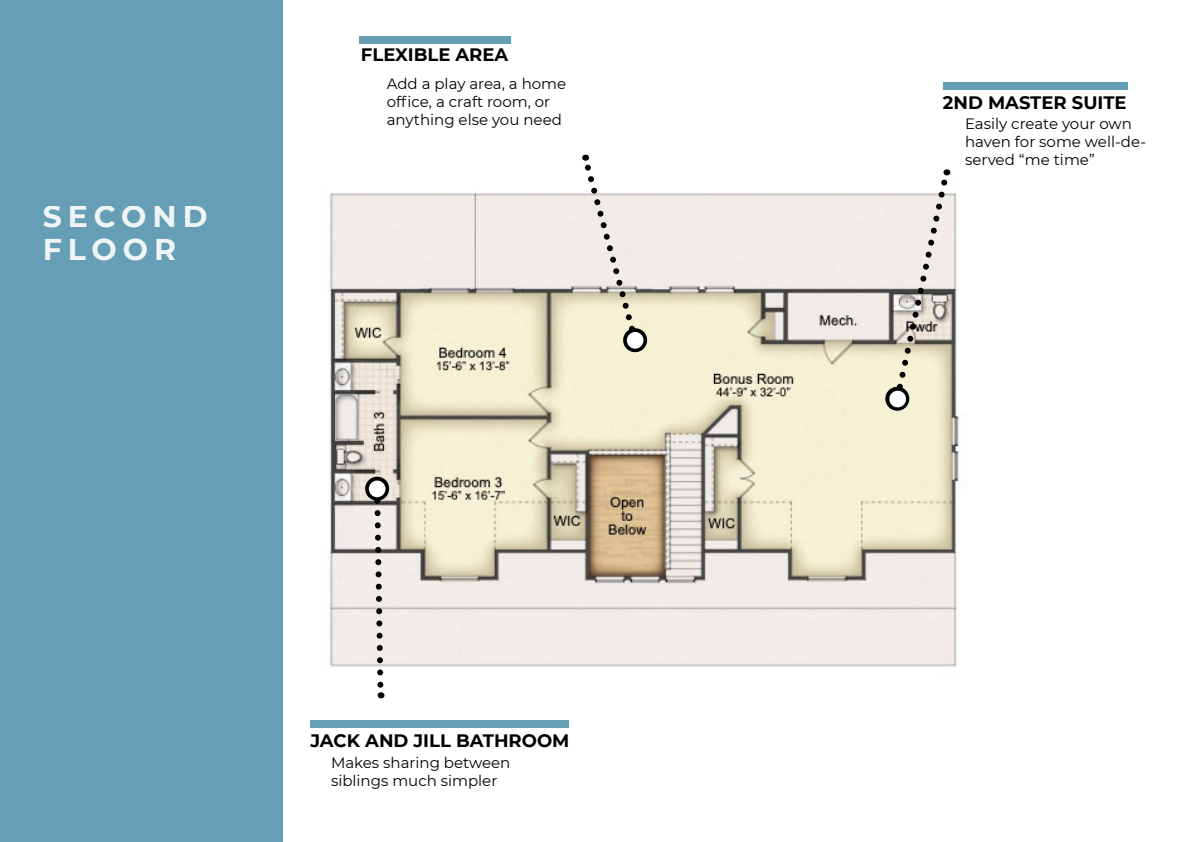
<style>
.page{position:relative;width:1191px;height:842px;background:#fff}
.page>*{position:absolute;margin:0;border:0;box-sizing:border-box;transform-origin:0 0}
.t1{font:700 30px/33px "Montserrat";letter-spacing:.2em;color:#fff}
.t2{font:700 18px "Montserrat";color:#000}
.t3{font:15px/18px "Montserrat";color:#000}
</style>
<div class="page">
<img style="left:282px;top:142px;width:677px;height:676px">
<div style="left:0;top:0;width:282px;height:842px;background:#669eb5"></div>
<svg style="left:363px;top:475px;width:28px;height:223px;background:#d0cdc9"></svg>
<div style="left:359px;top:36px;width:151px;height:7px;background:#669eb5"></div>
<div style="left:943px;top:82px;width:184px;height:8px;background:#669eb5"></div>
<div style="left:310px;top:720px;width:259px;height:8px;background:#669eb5"></div>
<div style="left:369px;top:480px;width:16px;height:17px;background:#fff;border-radius:50%"></div>
<svg style="left:883px;top:169px;width:69px;height:243px;background:#d8d4ca"></svg>
<svg style="left:579px;top:155px;width:69px;height:198px"></svg>
<div style="left:627px;top:332px;width:16px;height:17px;background:#fff;border-radius:50%"></div>
<h1 class="t1" style="left:43px;top:199px;width:167px">SECOND<br>FLOOR</h1>
<p class="t2" style="left:361px;top:41px;width:149px">FLEXIBLE AREA</p>
<p class="t3" style="left:387px;top:74px;width:181px">Add a play area, a home office, a craft room, or anything else you need</p>
<p class="t2" style="left:310px;top:728px;width:260px">JACK AND JILL BATHROOM</p>
<p class="t3" style="left:331px;top:753px;width:181px">Makes sharing between siblings much simpler</p>
<p class="t2" style="left:943px;top:90px;width:185px">2ND MASTER SUITE</p>
<p class="t3" style="left:965px;top:114px;width:182px">Easily create your own haven for some well-de&shy;served “me time”</p>
</div>
